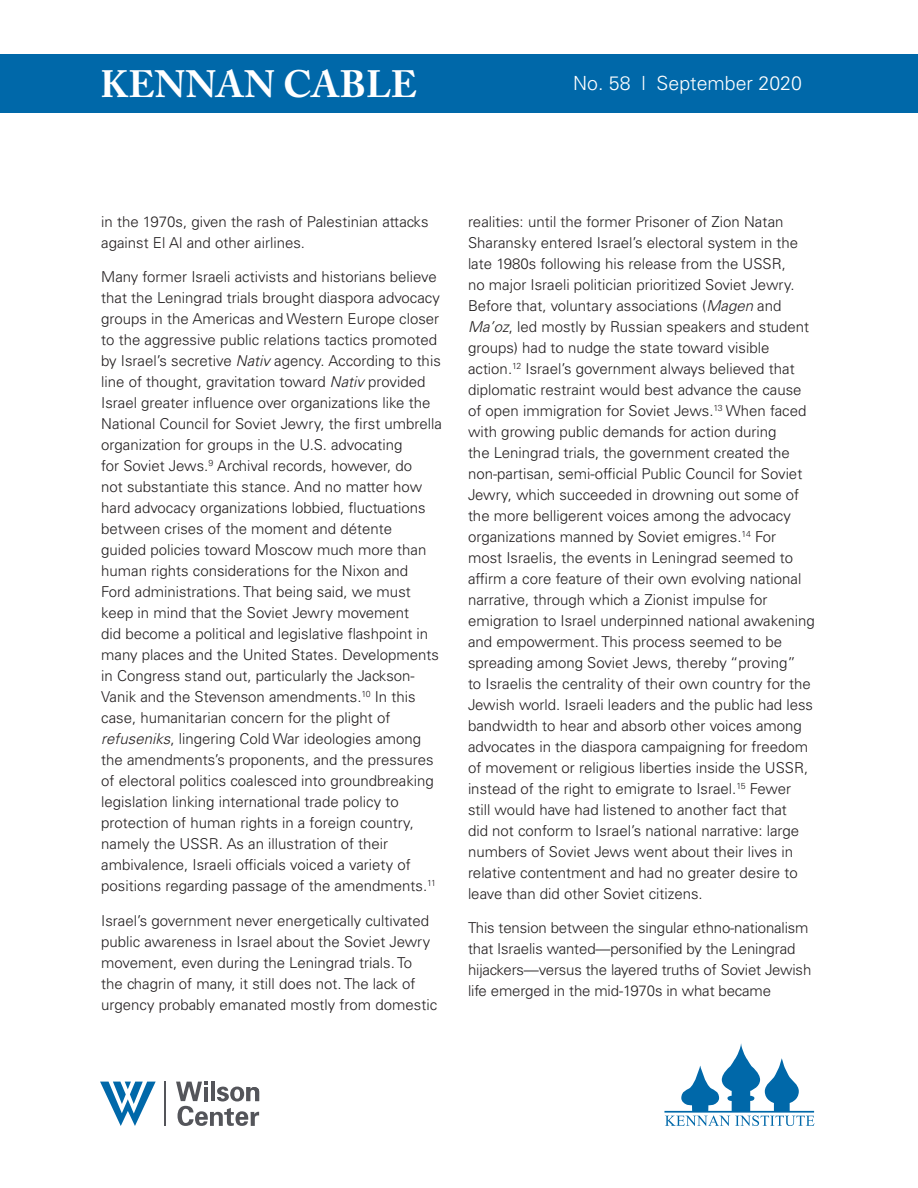
<style>
.page{position:relative;width:918px;height:1188px;background:#fff}
.page>*{position:absolute;margin:0;border:0;box-sizing:border-box;transform-origin:0 0}
.t1{font:700 37.8px "Adobe Caslon Pro";letter-spacing:.005em;color:#fff}
.t2{font:300 19.5px "Univers LT Std";color:#fff}
.body{font:300 15px/21px "Univers LT Std";color:#231f20}
.s1{font-style:italic}
</style>
<div class="page">
<div style="left:0;top:54px;width:918px;height:59px;background:#0068a9"></div>
<svg style="left:664px;top:1043px;width:151px;height:83px"></svg>
<hr style="left:164px;top:1082px;width:2px;height:44px;background:#54555a">
<svg style="left:176px;top:1082px;width:83px;height:44px"></svg>
<svg style="left:100px;top:1082px;width:56px;height:44px"></svg>
<h1 class="t1" style="left:100px;top:62px;width:318px">KENNAN CABLE</h1>
<h2 class="t2" style="left:573px;top:72px;width:230px">No. 58 l September 2020</h2>
<p class="body" style="left:101px;top:211px;width:329px">in the 1970s, given the rash of Palestinian attacks against El Al and other airlines.</p>
<p class="body" style="left:101px;top:267px;width:342px">Many former Israeli activists and historians believe that the Leningrad trials brought diaspora advocacy groups in the Americas and Western Europe closer to the aggressive public relations tactics promoted by Israel’s secretive <span class="s1">Nativ</span> agency. According to this line of thought, gravitation toward <span class="s1">Nativ</span> provided Israel greater influence over organizations like the National Council for Soviet Jewry, the first umbrella organization for groups in the U.S. advocating<br>for Soviet Jews.<sup>9</sup> Archival records, however, do<br>not substantiate this stance. And no matter how hard advocacy organizations lobbied, fluctuations between crises of the moment and détente<br>guided policies toward Moscow much more than human rights considerations for the Nixon and<br>Ford administrations. That being said, we must keep in mind that the Soviet Jewry movement<br>did become a political and legislative flashpoint in many places and the United States. Developments in Congress stand out, particularly the Jackson-Vanik and the Stevenson amendments.<sup>10</sup> In this case, humanitarian concern for the plight of <span class="s1">refuseniks</span>, lingering Cold War ideologies among the amendments’s proponents, and the pressures of electoral politics coalesced into groundbreaking legislation linking international trade policy to protection of human rights in a foreign country, namely the USSR. As an illustration of their ambivalence, Israeli officials voiced a variety of positions regarding passage of the amendments.<sup>11</sup></p>
<p class="body" style="left:101px;top:910px;width:337px">Israel’s government never energetically cultivated public awareness in Israel about the Soviet Jewry movement, even during the Leningrad trials. To the chagrin of many, it still does not. The lack of urgency probably emanated mostly from domestic</p>
<p class="body" style="left:468px;top:211px;width:348px">realities: until the former Prisoner of Zion Natan Sharansky entered Israel’s electoral system in the late 1980s following his release from the USSR,<br>no major Israeli politician prioritized Soviet Jewry.<br>Before that, voluntary associations (<span class="s1">Magen</span> and <span class="s1">Ma’oz</span>, led mostly by Russian speakers and student groups) had to nudge the state toward visible action.<sup>12</sup> Israel’s government always believed that diplomatic restraint would best advance the cause of open immigration for Soviet Jews.<sup>13</sup> When faced with growing public demands for action during<br>the Leningrad trials, the government created the non-partisan, semi-official Public Council for Soviet Jewry, which succeeded in drowning out some of the more belligerent voices among the advocacy organizations manned by Soviet emigres.<sup>14</sup> For<br>most Israelis, the events in Leningrad seemed to affirm a core feature of their own evolving national narrative, through which a Zionist impulse for emigration to Israel underpinned national awakening and empowerment. This process seemed to be spreading among Soviet Jews, thereby “proving”<br>to Israelis the centrality of their own country for the Jewish world. Israeli leaders and the public had less bandwidth to hear and absorb other voices among advocates in the diaspora campaigning for freedom of movement or religious liberties inside the USSR, instead of the right to emigrate to Israel.<sup>15</sup> Fewer still would have had listened to another fact that<br>did not conform to Israel’s national narrative: large numbers of Soviet Jews went about their lives in relative contentment and had no greater desire to leave than did other Soviet citizens.</p>
<p class="body" style="left:468px;top:918px;width:345px">This tension between the singular ethno-nationalism that Israelis wanted—personified by the Leningrad hijackers—versus the layered truths of Soviet Jewish life emerged in the mid-1970s in what became</p>
</div>
